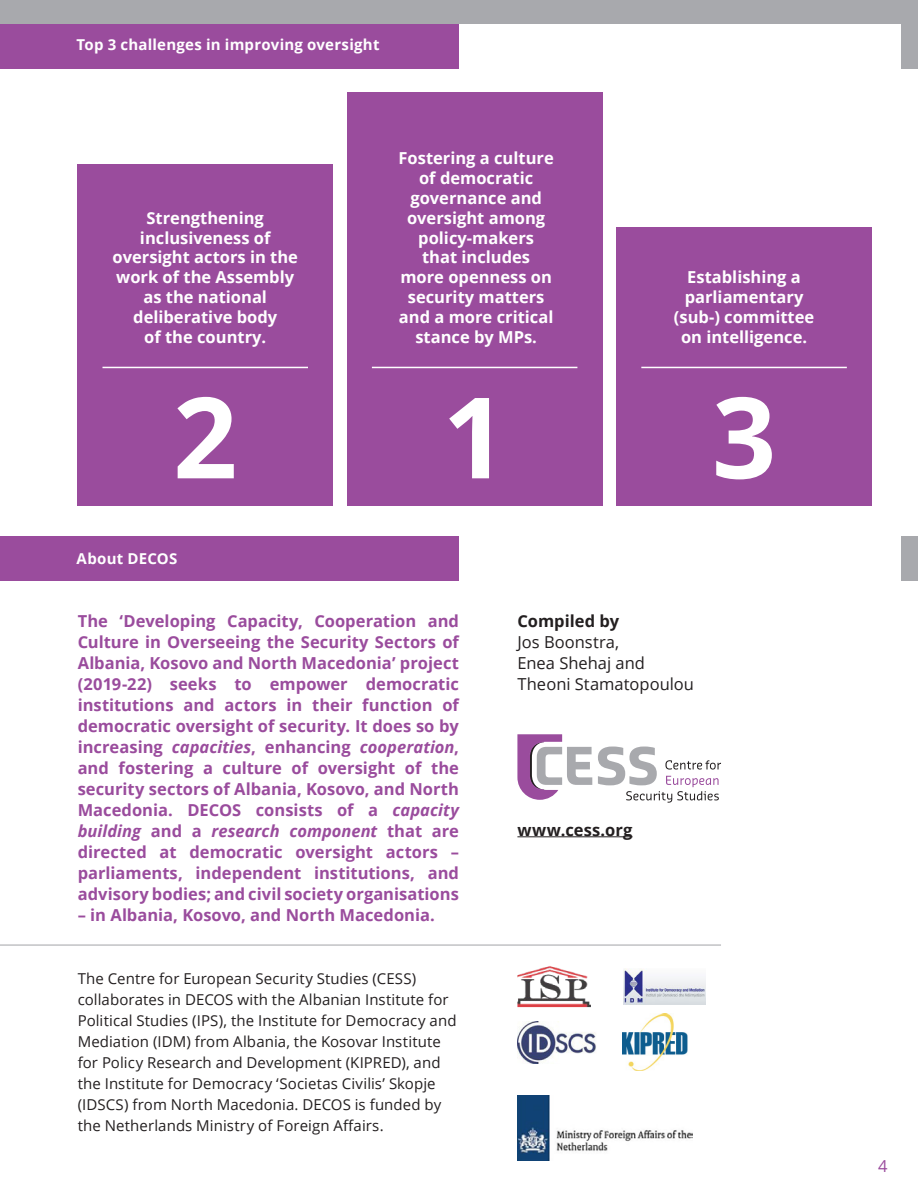
<style>
.page{position:relative;width:918px;height:1188px;background:#fff}
.page>*{position:absolute;margin:0;border:0;box-sizing:border-box;transform-origin:0 0}
._03_Main_Text{font:700 112.5px "Open Sans";color:#fff}
.t1{font:700 16.5px/21px "Open Sans";color:#9a4c9d;text-align:justify}
.t2{font:700 16.5px/19.8px "Open Sans";color:#fff;text-align:center}
.t3{font:16.5px/21px "Open Sans";color:#231f20}
.t4{font:700 16.5px "Open Sans";letter-spacing:.01em;color:#231f20}
.t5{font:16.5px "Open Sans";color:#9a4c9d}
.t6{font:15px/21px "Open Sans";letter-spacing:.005em;color:#231f20}
.title_in_box{font:700 15px "Open Sans";letter-spacing:.015em;color:#fff}
.s1{font-style:italic}
.s2{font-weight:700}
</style>
<div class="page">
<div style="left:0;top:0;width:918px;height:24px;background:#a8a9ad"></div>
<div style="left:901px;top:24px;width:17px;height:45px;background:#a8a9ad"></div>
<hr style="left:517px;top:836px;width:115px;height:1px;background:#231f20">
<div style="left:0;top:24px;width:459px;height:45px;background:#9a4c9d"></div>
<div style="left:0;top:536px;width:459px;height:45px;background:#9a4c9d"></div>
<div style="left:901px;top:536px;width:17px;height:45px;background:#a8a9ad"></div>
<div style="left:78px;top:164px;width:255px;height:342px;background:#9a4c9d"></div>
<div style="left:347px;top:92px;width:255px;height:414px;background:#9a4c9d"></div>
<div style="left:617px;top:227px;width:255px;height:279px;background:#9a4c9d"></div>
<svg style="left:598px;top:747px;width:123px;height:56px"></svg>
<svg style="left:517px;top:734px;width:75px;height:66px"></svg>
<img style="left:517px;top:966px;width:74px;height:42px">
<img style="left:517px;top:1021px;width:79px;height:42px">
<img style="left:622px;top:1014px;width:66px;height:57px">
<img style="left:623px;top:969px;width:83px;height:35px">
<img style="left:517px;top:1096px;width:175px;height:64px">
<hr style="left:102px;top:367px;width:206px;height:1px;background:#fff">
<hr style="left:372px;top:367px;width:205px;height:1px;background:#fff">
<hr style="left:641px;top:367px;width:206px;height:1px;background:#fff">
<hr style="left:0;top:945px;width:721px;height:1px;background:#a8a9ad">
<p class="title_in_box" style="left:77px;top:34px;width:305px">Top 3 challenges in improving oversight</p>
<p class="t2" style="left:113px;top:207px;width:187px">Strengthening inclusiveness of oversight actors in the work of the Assembly as the national deliberative body<br>of the country.</p>
<p class="t2" style="left:399px;top:148px;width:157px">Fostering a culture of democratic governance and oversight among policy-makers<br>that includes more openness on security matters and a more critical stance by MPs.</p>
<p class="t2" style="left:674px;top:267px;width:142px">Establishing a parliamentary (sub-) committee on intelligence.</p>
<p class="_03_Main_Text" style="left:173px;top:358px;width:66px">2</p>
<p class="_03_Main_Text" style="left:443px;top:358px;width:66px">1</p>
<p class="_03_Main_Text" style="left:712px;top:358px;width:66px">3</p>
<p class="title_in_box" style="left:77px;top:548px;width:102px">About DECOS</p>
<p class="t1" style="left:78px;top:610px;width:383px">The ‘Developing Capacity, Cooperation and Culture in Overseeing the Security Sectors of Albania, Kosovo and North Macedonia’ project (2019-22) seeks to empower democratic institutions and actors in their function of democratic oversight of security. It does so by increasing <span class="s1">capacities</span>, enhancing <span class="s1">cooperation</span>, and fostering a culture of oversight of the security sectors of Albania, Kosovo, and North Macedonia. DECOS consists of a <span class="s1">capacity building</span> and a <span class="s1">research component</span> that are directed at democratic oversight actors – parliaments, independent institutions, and advisory bodies; and civil society organisations</p>
<p class="t1" style="left:78px;top:904px;width:359px">– in Albania, Kosovo, and North Macedonia.</p>
<p class="t6" style="left:78px;top:967px;width:380px">The Centre for European Security Studies (CESS) collaborates in DECOS with the Albanian Institute for Political Studies (IPS), the Institute for Democracy and Mediation (IDM) from Albania, the Kosovar Institute for Policy Research and Development (KIPRED), and the Institute for Democracy ‘Societas Civilis’ Skopje (IDSCS) from North Macedonia. DECOS is funded by the Netherlands Ministry of Foreign Affairs.</p>
<p class="t3" style="left:517px;top:610px;width:178px"><span class="s2">Compiled by<br></span>Jos Boonstra,<br>Enea Shehaj and<br>Theoni Stamatopoulou</p>
<p class="t4" style="left:517px;top:818px;width:117px">www.cess.org</p>
<p class="t5" style="left:878px;top:1155px;width:11px">4</p>
</div>
